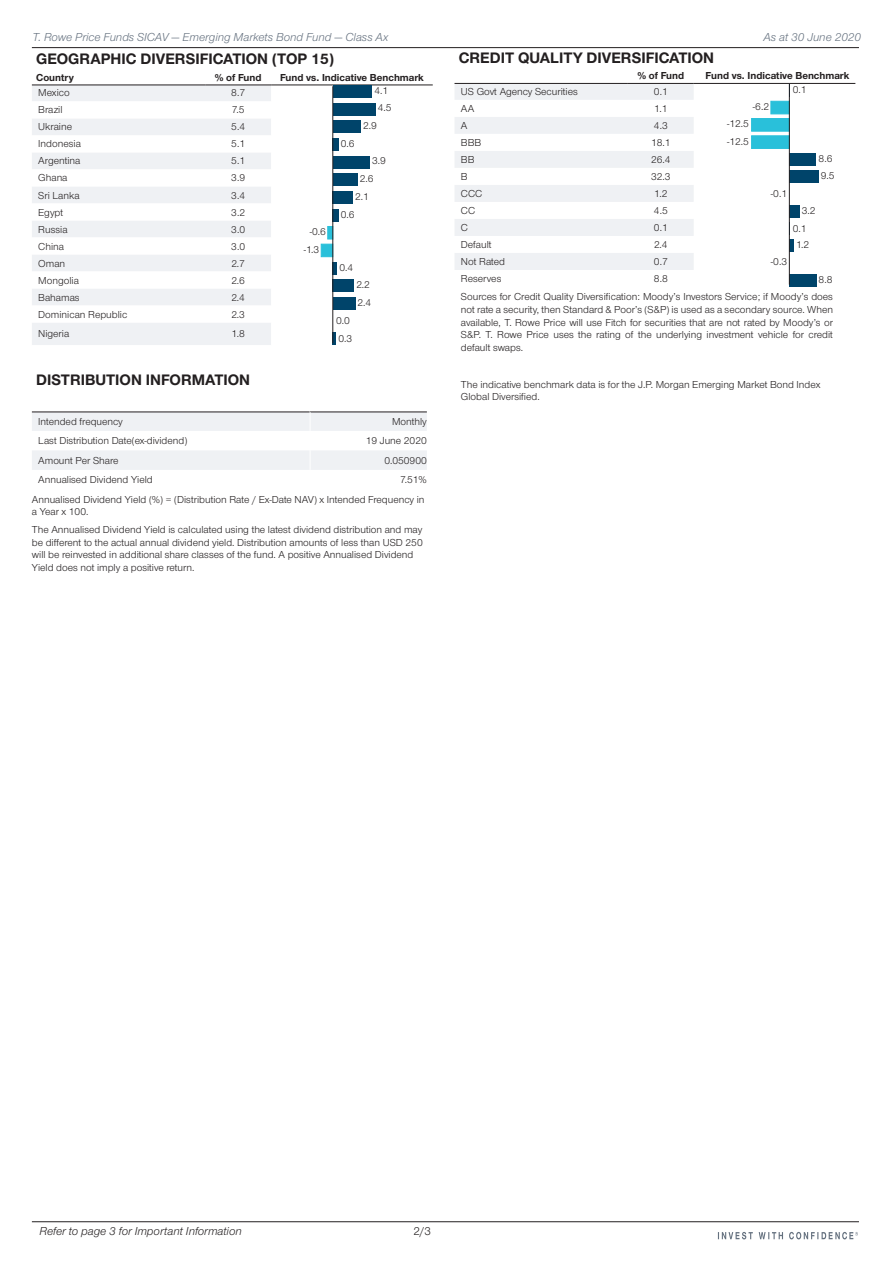
<style>
.page{position:relative;width:893px;height:1263px;background:#fff}
.page>*{position:absolute;margin:0;border:0;box-sizing:border-box;transform-origin:0 0}
.t1{font:700 15.75px "Nimbus San Nov";color:#231f20}
.t2{font:italic 12px "Nimbus San Nov";color:#65717f}
.t3{font:italic 12px "Nimbus San Nov";color:#231f20}
.t4{font:12px "Nimbus San Nov";color:#231f20}
.t5{font:10.5px/12.6px "Nimbus San Nov";color:#231f20}
.t6{font:700 10.5px "Nimbus San Nov";color:#231f20}
</style>
<div class="page">
<hr style="left:32px;top:47px;width:827px;height:1px;background:#231f20">
<hr style="left:32px;top:1221px;width:827px;height:1px;background:#231f20">
<svg style="left:718px;top:1232px;width:140px;height:7px"></svg>
<svg style="left:32px;top:86px;width:344px;height:259px"></svg>
<hr style="left:32px;top:85px;width:173px;height:1px;background:#231f20">
<hr style="left:205px;top:85px;width:66px;height:1px;background:#231f20">
<hr style="left:271px;top:85px;width:162px;height:1px;background:#231f20">
<svg style="left:333px;top:332px;width:3px;height:13px"></svg>
<div style="left:333px;top:297px;width:23px;height:13px;background:#00446a"></div>
<div style="left:333px;top:279px;width:21px;height:13px;background:#00446a"></div>
<svg style="left:333px;top:262px;width:4px;height:12px"></svg>
<div style="left:321px;top:244px;width:12px;height:13px;background:#29c0da;border:1px solid #29c0da"></div>
<div style="left:328px;top:226px;width:5px;height:13px;background:#29c0da"></div>
<div style="left:333px;top:209px;width:6px;height:12px;background:#00446a"></div>
<div style="left:333px;top:191px;width:20px;height:13px;background:#00446a"></div>
<div style="left:333px;top:173px;width:25px;height:13px;background:#00446a"></div>
<div style="left:333px;top:156px;width:37px;height:12px;background:#00446a"></div>
<div style="left:333px;top:138px;width:6px;height:13px;background:#00446a"></div>
<div style="left:333px;top:120px;width:27px;height:13px;background:#00446a"></div>
<div style="left:333px;top:103px;width:42px;height:12px;background:#00446a"></div>
<div style="left:333px;top:85px;width:39px;height:13px;background:#00446a"></div>
<hr style="left:332px;top:86px;width:1px;height:257px;background:#231f20">
<svg style="left:32px;top:411px;width:395px;height:59px"></svg>
<svg style="left:455px;top:84px;width:345px;height:201px"></svg>
<hr style="left:454px;top:83px;width:174px;height:1px;background:#231f20">
<hr style="left:628px;top:83px;width:66px;height:1px;background:#231f20">
<hr style="left:694px;top:83px;width:161px;height:1px;background:#231f20">
<div style="left:789px;top:274px;width:28px;height:13px;background:#00446a"></div>
<div style="left:789px;top:239px;width:5px;height:13px;background:#00446a"></div>
<div style="left:789px;top:205px;width:11px;height:12px;background:#00446a"></div>
<div style="left:789px;top:170px;width:30px;height:13px;background:#00446a"></div>
<div style="left:789px;top:153px;width:27px;height:13px;background:#00446a"></div>
<div style="left:752px;top:136px;width:37px;height:12px;background:#29c0da"></div>
<div style="left:752px;top:119px;width:37px;height:12px;background:#29c0da"></div>
<div style="left:771px;top:101px;width:18px;height:13px;background:#29c0da;border:1px solid #29c0da"></div>
<hr style="left:789px;top:84px;width:1px;height:201px;background:#231f20">
<p class="t2" style="left:33px;top:30px;width:357px">T. Rowe Price Funds SICAV — Emerging Markets Bond Fund — Class Ax</p>
<p class="t2" style="left:763px;top:30px;width:99px">As at 30 June 2020</p>
<h1 class="t1" style="left:36px;top:50px;width:299px">GEOGRAPHIC DIVERSIFICATION (TOP 15)</h1>
<p class="t6" style="left:36px;top:71px;width:39px">Country</p>
<p class="t6" style="left:215px;top:71px;width:48px">% of Fund</p>
<p class="t6" style="left:280px;top:71px;width:145px">Fund vs. Indicative Benchmark</p>
<p class="t5" style="left:38px;top:87px;width:33px">Mexico</p>
<p class="t5" style="left:231px;top:87px;width:15px">8.7</p>
<h1 class="t1" style="left:459px;top:48px;width:257px">CREDIT QUALITY DIVERSIFICATION</h1>
<p class="t6" style="left:637px;top:69px;width:48px">% of Fund</p>
<p class="t6" style="left:706px;top:69px;width:145px">Fund vs. Indicative Benchmark</p>
<p class="t5" style="left:461px;top:85px;width:118px">US Govt Agency Securities</p>
<p class="t5" style="left:654px;top:85px;width:15px">0.1</p>
<p class="t5" style="left:793px;top:83px;width:15px">0.1</p>
<p class="t5" style="left:374px;top:85px;width:15px">4.1</p>
<p class="t5" style="left:378px;top:101px;width:15px">4.5</p>
<p class="t5" style="left:38px;top:104px;width:26px">Brazil</p>
<p class="t5" style="left:232px;top:104px;width:14px">7.5</p>
<p class="t5" style="left:38px;top:121px;width:35px">Ukraine</p>
<p class="t5" style="left:231px;top:121px;width:15px">5.4</p>
<p class="t5" style="left:38px;top:138px;width:44px">Indonesia</p>
<p class="t5" style="left:231px;top:138px;width:15px">5.1</p>
<p class="t5" style="left:38px;top:155px;width:44px">Argentina</p>
<p class="t5" style="left:231px;top:155px;width:15px">5.1</p>
<p class="t5" style="left:38px;top:172px;width:31px">Ghana</p>
<p class="t5" style="left:231px;top:172px;width:15px">3.9</p>
<p class="t5" style="left:38px;top:189px;width:43px">Sri Lanka</p>
<p class="t5" style="left:231px;top:189px;width:15px">3.4</p>
<p class="t5" style="left:38px;top:206px;width:26px">Egypt</p>
<p class="t5" style="left:231px;top:206px;width:15px">3.2</p>
<p class="t5" style="left:38px;top:223px;width:31px">Russia</p>
<p class="t5" style="left:231px;top:223px;width:15px">3.0</p>
<p class="t5" style="left:38px;top:240px;width:27px">China</p>
<p class="t5" style="left:231px;top:240px;width:15px">3.0</p>
<p class="t5" style="left:38px;top:257px;width:28px">Oman</p>
<p class="t5" style="left:231px;top:257px;width:15px">2.7</p>
<p class="t5" style="left:38px;top:274px;width:42px">Mongolia</p>
<p class="t5" style="left:231px;top:274px;width:15px">2.6</p>
<p class="t5" style="left:38px;top:291px;width:43px">Bahamas</p>
<p class="t5" style="left:231px;top:291px;width:15px">2.4</p>
<p class="t5" style="left:38px;top:308px;width:90px">Dominican Republic</p>
<p class="t5" style="left:231px;top:308px;width:15px">2.3</p>
<p class="t5" style="left:38px;top:328px;width:33px">Nigeria</p>
<p class="t5" style="left:232px;top:328px;width:15px">1.8</p>
<h1 class="t1" style="left:36px;top:371px;width:216px">DISTRIBUTION INFORMATION</h1>
<p class="t5" style="left:38px;top:415px;width:86px">Intended frequency</p>
<p class="t5" style="left:392px;top:415px;width:36px">Monthly</p>
<p class="t5" style="left:38px;top:434px;width:151px">Last Distribution Date(ex-dividend)</p>
<p class="t5" style="left:366px;top:434px;width:63px">19 June 2020</p>
<p class="t5" style="left:38px;top:454px;width:82px">Amount Per Share</p>
<p class="t5" style="left:384px;top:454px;width:44px">0.050900</p>
<p class="t5" style="left:38px;top:473px;width:116px">Annualised Dividend Yield</p>
<p class="t5" style="left:363px;top:119px;width:15px">2.9</p>
<p class="t5" style="left:341px;top:137px;width:15px">0.6</p>
<p class="t5" style="left:372px;top:154px;width:15px">3.9</p>
<p class="t5" style="left:360px;top:172px;width:15px">2.6</p>
<p class="t5" style="left:355px;top:190px;width:15px">2.1</p>
<p class="t5" style="left:341px;top:208px;width:15px">0.6</p>
<p class="t5" style="left:310px;top:225px;width:18px">-0.6</p>
<p class="t5" style="left:304px;top:243px;width:17px">-1.3</p>
<p class="t5" style="left:340px;top:261px;width:15px">0.4</p>
<p class="t5" style="left:356px;top:278px;width:15px">2.2</p>
<p class="t5" style="left:358px;top:296px;width:15px">2.4</p>
<p class="t5" style="left:336px;top:314px;width:15px">0.0</p>
<p class="t5" style="left:338px;top:332px;width:15px">0.3</p>
<p class="t5" style="left:32px;top:470px;width:396px;line-height:19.6px;text-align:right">7.51%<br>Annualised Dividend Yield (%) = (Distribution Rate / Ex-Date NAV) x Intended Frequency in</p>
<p class="t5" style="left:32px;top:503px;width:392px;line-height:17.7px">a Year x 100.<br>The Annualised Dividend Yield is calculated using the latest dividend distribution and may</p>
<p class="t5" style="left:32px;top:536px;width:392px">be different to the actual annual dividend yield. Distribution amounts of less than USD 250 will be reinvested in additional share classes of the fund. A positive Annualised Dividend<br>Yield does not imply a positive return.</p>
<p class="t5" style="left:753px;top:100px;width:18px">-6.2</p>
<p class="t5" style="left:461px;top:102px;width:15px">AA</p>
<p class="t5" style="left:654px;top:102px;width:15px">1.1</p>
<p class="t5" style="left:461px;top:119px;width:8px">A</p>
<p class="t5" style="left:654px;top:119px;width:15px">4.3</p>
<p class="t5" style="left:461px;top:136px;width:22px">BBB</p>
<p class="t5" style="left:651px;top:136px;width:21px">18.1</p>
<p class="t5" style="left:461px;top:153px;width:15px">BB</p>
<p class="t5" style="left:651px;top:153px;width:21px">26.4</p>
<p class="t5" style="left:461px;top:170px;width:8px">B</p>
<p class="t5" style="left:651px;top:170px;width:21px">32.3</p>
<p class="t5" style="left:461px;top:187px;width:23px">CCC</p>
<p class="t5" style="left:654px;top:187px;width:15px">1.2</p>
<p class="t5" style="left:461px;top:204px;width:16px">CC</p>
<p class="t5" style="left:654px;top:204px;width:15px">4.5</p>
<p class="t5" style="left:461px;top:221px;width:9px">C</p>
<p class="t5" style="left:654px;top:221px;width:15px">0.1</p>
<p class="t5" style="left:461px;top:238px;width:32px">Default</p>
<p class="t5" style="left:654px;top:238px;width:15px">2.4</p>
<p class="t5" style="left:461px;top:255px;width:46px">Not Rated</p>
<p class="t5" style="left:654px;top:255px;width:15px">0.7</p>
<p class="t5" style="left:461px;top:272px;width:42px">Reserves</p>
<p class="t5" style="left:727px;top:117px;width:23px">-12.5</p>
<p class="t5" style="left:727px;top:135px;width:23px">-12.5</p>
<p class="t5" style="left:819px;top:152px;width:15px">8.6</p>
<p class="t5" style="left:821px;top:169px;width:15px">9.5</p>
<p class="t5" style="left:771px;top:187px;width:18px">-0.1</p>
<p class="t5" style="left:802px;top:204px;width:15px">3.2</p>
<p class="t5" style="left:793px;top:222px;width:15px">0.1</p>
<p class="t5" style="left:796px;top:239px;width:15px">1.2</p>
<p class="t5" style="left:771px;top:256px;width:18px">-0.3</p>
<p class="t5" style="left:461px;top:269px;width:374px;line-height:18.5px;text-indent:193px">8.8<br>Sources for Credit Quality Diversification: Moody’s Investors Service; if Moody’s does</p>
<p class="t5" style="left:461px;top:303px;width:374px;text-align:justify">not rate a security, then Standard &amp; Poor’s (S&amp;P) is used as a secondary source. When available, T. Rowe Price will use Fitch for securities that are not rated by Moody’s or S&amp;P. T. Rowe Price uses the rating of the underlying investment vehicle for credit default swaps.</p>
<p class="t5" style="left:461px;top:378px;width:361px">The indicative benchmark data is for the J.P. Morgan Emerging Market Bond Index<br>Global Diversified.</p>
<p class="t5" style="left:819px;top:274px;width:15px">8.8</p>
<p class="t3" style="left:39px;top:1224px;width:204px">Refer to page 3 for Important Information</p>
<p class="t4" style="left:414px;top:1224px;width:19px">2/3</p>
</div>
